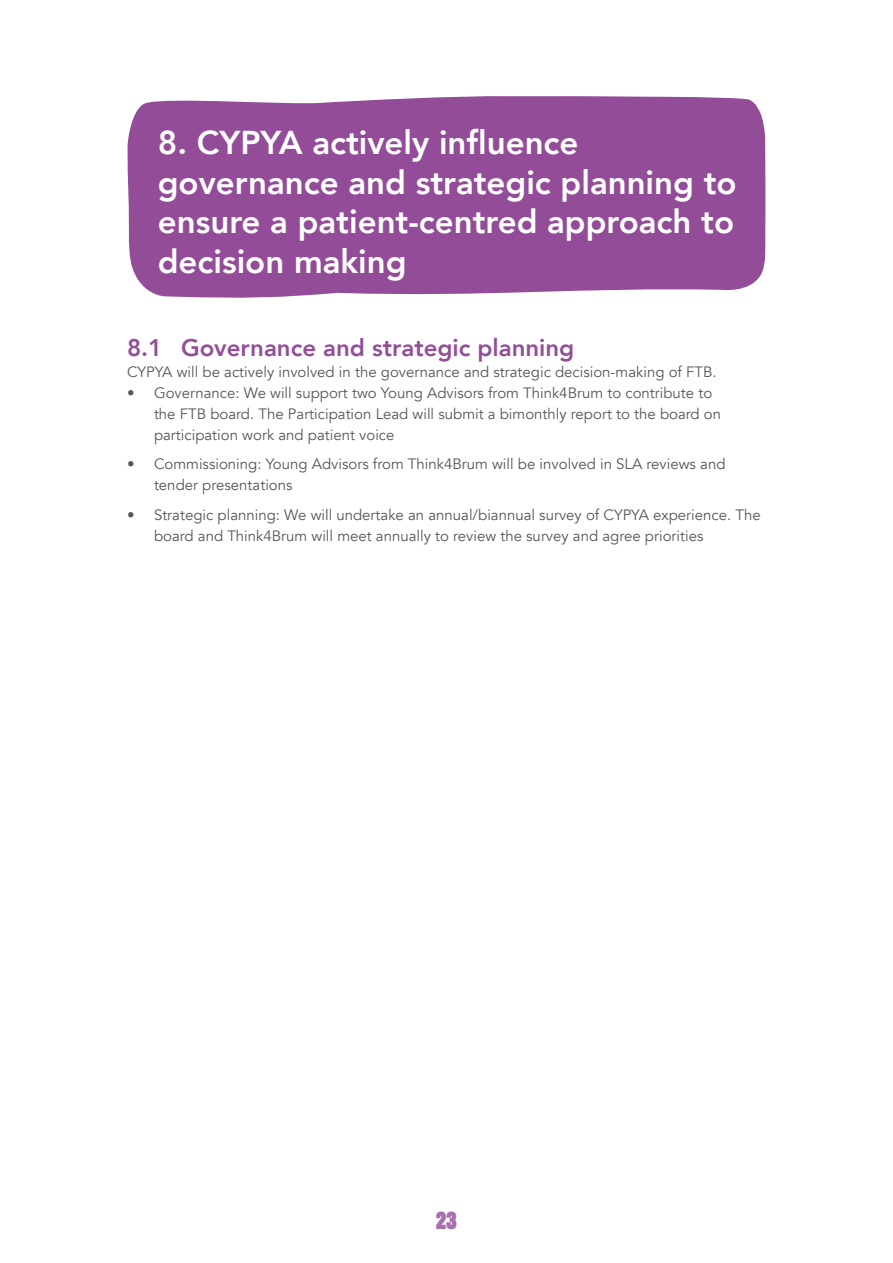
<style>
.page{position:relative;width:893px;height:1263px;background:#fff}
.page>*{position:absolute;margin:0;border:0;box-sizing:border-box;transform-origin:0 0}
.t1{font:800 33px/39.6px "Avenir";color:#fff}
.t2{font:800 24px "Avenir";color:#934e98}
.t3{font:900 24px "Sans Thirteen";color:#a671ae}
.t4{font:15px/21px "Avenir";color:#575756}
</style>
<div class="page">
<div style="left:127px;top:96px;width:638px;height:202px;background:#934d98"></div>
<h1 class="t1" style="left:158px;top:123px;width:580px">8. CYPYA actively influence governance and strategic planning to ensure a patient-centred approach to decision making</h1>
<h2 class="t2" style="left:127px;top:329px;width:449px">8.1 Governance and strategic planning</h2>
<p class="t4" style="left:127px;top:361px;width:591px">CYPYA will be actively involved in the governance and strategic decision-making of FTB.</p>
<p class="t4" style="left:154px;top:382px;width:569px;text-indent:-27px">• Governance: We will support two Young Advisors from Think4Brum to contribute to the FTB board. The Participation Lead will submit a bimonthly report to the board on participation work and patient voice</p>
<p class="t4" style="left:154px;top:454px;width:573px;text-indent:-27px">• Commissioning: Young Advisors from Think4Brum will be involved in SLA reviews and tender presentations</p>
<p class="t4" style="left:154px;top:504px;width:608px;text-indent:-27px">• Strategic planning: We will undertake an annual/biannual survey of CYPYA experience. The board and Think4Brum will meet annually to review the survey and agree priorities</p>
<h2 class="t3" style="left:436px;top:1205px;width:22px">23</h2>
</div>
